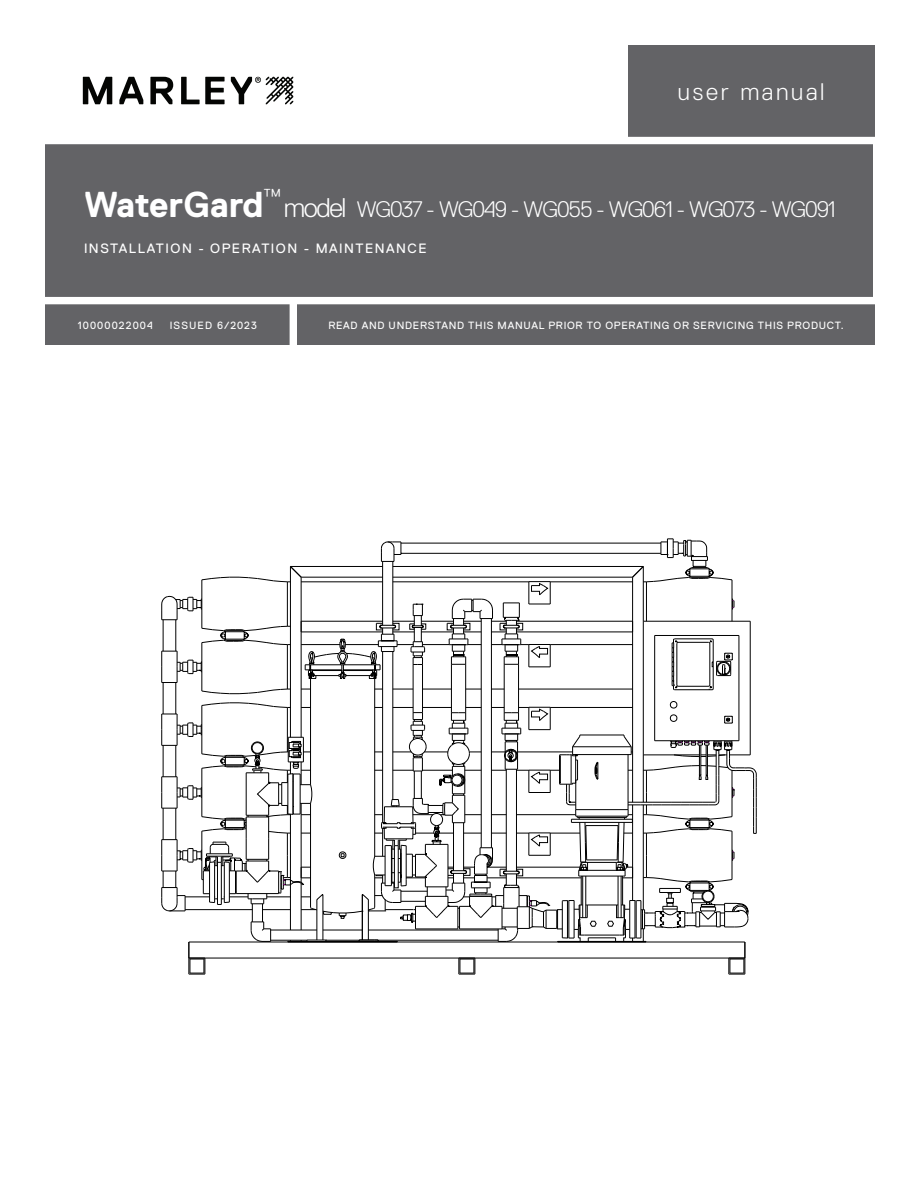
<style>
.page{position:relative;width:918px;height:1188px;background:#fff}
.page>*{position:absolute;margin:0;border:0;box-sizing:border-box;transform-origin:0 0}
.t1{font:700 36px "Replica Std";letter-spacing:-.005em;color:#fff}
.t2{font:300 24px "Replica Std";letter-spacing:.11em;color:#fff}
.t3{font:300 22.5px "Replica Std";letter-spacing:-.05em;color:#fff}
.t4{font:13.5px "Replica Std";letter-spacing:.11em;color:#fff}
.t5{font:10.5px "Replica Std";letter-spacing:.07em;color:#fff}
.t6{font:10.5px "Replica Std";letter-spacing:.11em;color:#fff}
.s1{font-size:27px}
</style>
<div class="page">
<div style="left:45px;top:141px;width:828px;height:160px;background:#636366"></div>
<div style="left:45px;top:300px;width:830px;height:45px;background:#636366"></div>
<div style="left:0;top:297px;width:918px;height:7px;background:#fff"></div>
<div style="left:290px;top:299px;width:7px;height:52px;background:#fff"></div>
<div style="left:628px;top:45px;width:247px;height:91px;background:#636366"></div>
<div style="left:0;top:137px;width:918px;height:7px;background:#fff"></div>
<svg style="left:83px;top:77px;width:29px;height:27px"></svg>
<svg style="left:119px;top:77px;width:24px;height:27px"></svg>
<svg style="left:150px;top:77px;width:23px;height:27px"></svg>
<svg style="left:181px;top:77px;width:44px;height:27px"></svg>
<svg style="left:231px;top:77px;width:62px;height:27px"></svg>
<hr style="left:655px;top:635px;width:84px;height:1px;background:#000">
<hr style="left:739px;top:635px;width:1px;height:106px;background:#000">
<hr style="left:654px;top:635px;width:1px;height:106px;background:#000">
<svg style="left:672px;top:638px;width:61px;height:52px"></svg>
<hr style="left:516px;top:621px;width:117px;height:1px;background:#000">
<hr style="left:516px;top:632px;width:117px;height:1px;background:#000">
<hr style="left:301px;top:577px;width:1px;height:160px;background:#000">
<hr style="left:290px;top:566px;width:1px;height:171px;background:#000">
<hr style="left:632px;top:577px;width:1px;height:225px;background:#000">
<hr style="left:393px;top:566px;width:250px;height:1px;background:#000">
<hr style="left:393px;top:577px;width:240px;height:1px;background:#000">
<hr style="left:643px;top:621px;width:1px;height:134px;background:#000">
<hr style="left:750px;top:621px;width:1px;height:134px;background:#000">
<hr style="left:643px;top:621px;width:107px;height:1px;background:#000">
<hr style="left:519px;top:689px;width:114px;height:1px;background:#000">
<hr style="left:550px;top:644px;width:83px;height:1px;background:#000">
<hr style="left:550px;top:581px;width:83px;height:1px;background:#000">
<hr style="left:163px;top:683px;width:1px;height:31px;background:#000">
<hr style="left:176px;top:683px;width:1px;height:31px;background:#000">
<hr style="left:518px;top:664px;width:1px;height:49px;background:#000">
<hr style="left:504px;top:664px;width:1px;height:49px;background:#000">
<hr style="left:465px;top:664px;width:1px;height:49px;background:#000">
<hr style="left:451px;top:664px;width:1px;height:49px;background:#000">
<hr style="left:481px;top:619px;width:1px;height:229px;background:#000">
<hr style="left:491px;top:619px;width:1px;height:229px;background:#000">
<hr style="left:310px;top:678px;width:1px;height:107px;background:#000">
<hr style="left:374px;top:678px;width:1px;height:178px;background:#000">
<hr style="left:393px;top:652px;width:1px;height:148px;background:#000">
<hr style="left:382px;top:652px;width:1px;height:171px;background:#000">
<hr style="left:401px;top:543px;width:260px;height:1px;background:#000">
<hr style="left:401px;top:553px;width:260px;height:1px;background:#000">
<hr style="left:413px;top:664px;width:1px;height:49px;background:#000">
<hr style="left:422px;top:664px;width:1px;height:49px;background:#000">
<svg style="left:161px;top:542px;width:390px;height:153px"></svg>
<svg style="left:632px;top:539px;width:103px;height:93px"></svg>
<svg style="left:161px;top:701px;width:596px;height:274px"></svg>
<p class="t2" style="left:678px;top:78px;width:148px">user manual</p>
<p class="t1" style="left:84px;top:184px;width:199px">WaterGard<sup>™</sup></p>
<p class="t3" style="left:284px;top:197px;width:554px"><span class="s1">model</span> WG037 - WG049 - WG055 - WG061 - WG073 - WG091</p>
<p class="t4" style="left:84px;top:241px;width:344px">INSTALLATION - OPERATION - MAINTENANCE</p>
<p class="t6" style="left:78px;top:320px;width:77px">10000022004</p>
<p class="t6" style="left:170px;top:320px;width:89px">ISSUED 6/2023</p>
<p class="t5" style="left:328px;top:320px;width:517px">READ AND UNDERSTAND THIS MANUAL PRIOR TO OPERATING OR SERVICING THIS PRODUCT.</p>
</div>
